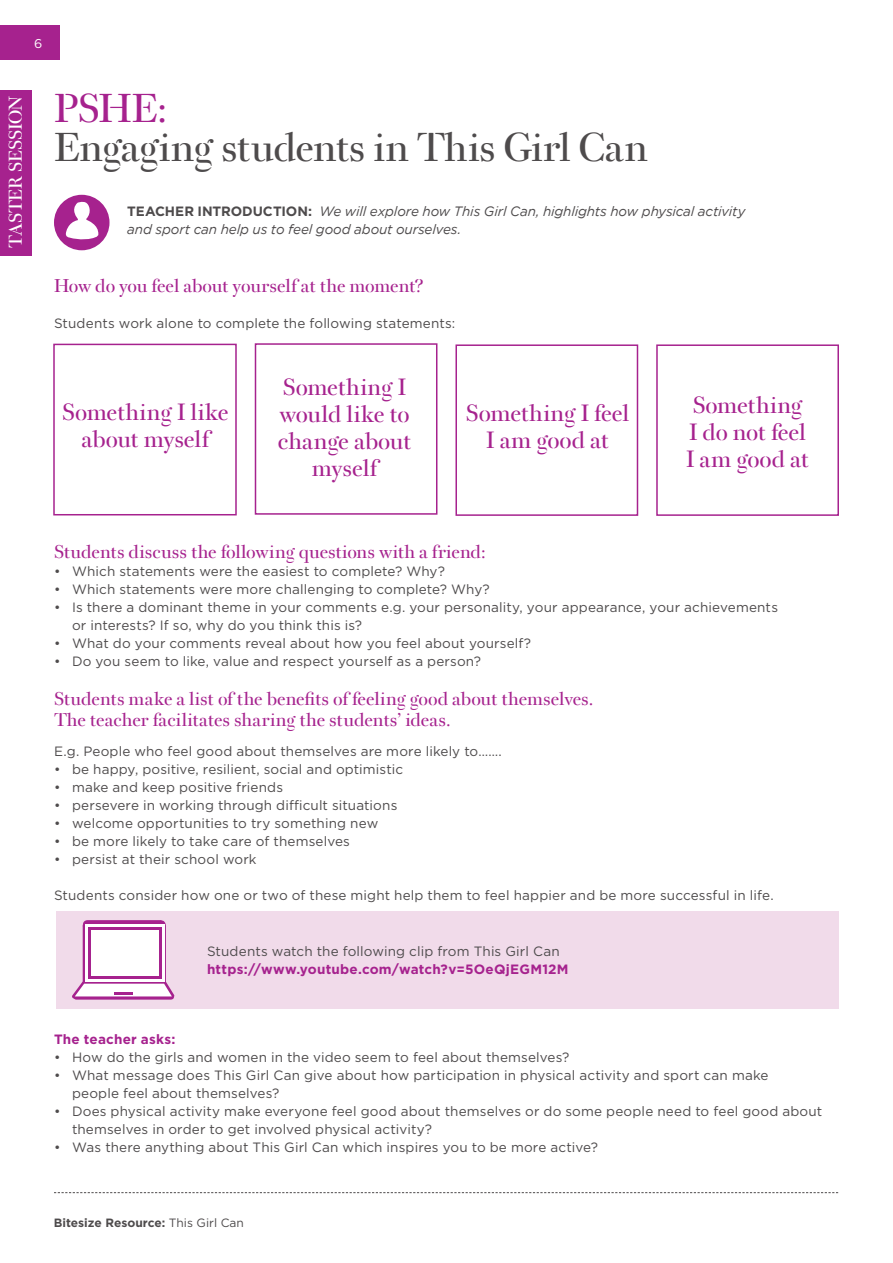
<style>
.page{position:relative;width:893px;height:1263px;background:#fff}
.page>*{position:absolute;margin:0;border:0;box-sizing:border-box;transform-origin:0 0}
.t1{font:36px "Bery Roman";letter-spacing:-.02em;color:#4e4b4c}
.t2{font:36px "Bery Roman";color:#a6228e}
.t3{font:21px/27px "Bery Roman";letter-spacing:-.01em;color:#a6228e;text-align:center}
.t4{font:16.5px/21px "Bery Roman";letter-spacing:-.005em;color:#a6228e}
.t5{font:16.5px "Bery Roman";color:#fff}
.t6{font:13.5px/18px "Gotham Pro";letter-spacing:.01em;color:#4e4b4c}
.t7{font:italic 13.5px/18px "Gotham";letter-spacing:-.01em;color:#4e4b4c}
.t8{font:700 13.5px "Gotham Pro";letter-spacing:.015em;color:#a6228e}
.t9{font:12.75px "Gotham Pro";color:#fff}
.t10{font:700 12px "Gotham Pro";color:#4e4b4c}
.s1{font-family:"Gotham Pro";font-weight:700;font-style:normal}
.s2{font-weight:400}
</style>
<div class="page">
<div style="left:0;top:25px;width:59px;height:34px;background:#a6228e"></div>
<svg style="left:54px;top:1192px;width:784px;height:1px"></svg>
<div style="left:54px;top:195px;width:56px;height:55px;background:#a6228e;border-radius:50%"></div>
<svg style="left:65px;top:201px;width:34px;height:39px"></svg>
<div style="left:53px;top:344px;width:184px;height:171px;border:2px solid #a6228e"></div>
<div style="left:255px;top:343px;width:182px;height:172px;border:2px solid #a6228e"></div>
<div style="left:455px;top:344px;width:183px;height:172px;border:2px solid #a6228e"></div>
<div style="left:656px;top:344px;width:183px;height:172px;border:2px solid #a6228e"></div>
<div style="left:0;top:90px;width:32px;height:165px;background:#a6228e"></div>
<div style="left:56px;top:911px;width:783px;height:97px;background:#f1dbea"></div>
<svg style="left:72px;top:920px;width:103px;height:79px"></svg>
<div style="left:85px;top:924px;width:79px;height:57px;background:#fff"></div>
<svg style="left:88px;top:927px;width:74px;height:52px"></svg>
<div style="left:91px;top:930px;width:67px;height:45px;background:#fff"></div>
<p class="t9" style="left:34px;top:36px;width:10px">6</p>
<p class="t5" style="left:5px;top:248px;width:155px;rotate:-90deg">taster session</p>
<h1 class="t2" style="left:54px;top:84px;width:116px">PSHE:</h1>
<h1 class="t1" style="left:54px;top:123px;width:596px">Engaging students in This Girl Can</h1>
<p class="t7" style="left:127px;top:202px;width:620px"><span class="s1">TEACHER INTRODUCTION:</span> We will explore how This Girl Can, highlights how physical activity and sport can help us to feel good about ourselves.</p>
<p class="t4" style="left:54px;top:275px;width:371px">How do you feel about yourself at the moment?</p>
<p class="t6" style="left:54px;top:314px;width:403px">Students work alone to complete the following statements:</p>
<h2 class="t3" style="left:278px;top:373px;width:135px">Something I would like to change about myself</h2>
<h2 class="t3" style="left:62px;top:398px;width:168px">Something I like about myself</h2>
<h2 class="t3" style="left:466px;top:399px;width:165px">Something I feel<br>I am good at</h2>
<h2 class="t3" style="left:686px;top:392px;width:125px">Something<br>I do not feel<br>I am good at</h2>
<p class="t4" style="left:54px;top:541px;width:434px">Students discuss the following questions with a friend:</p>
<p class="t6" style="left:54px;top:562px;width:392px">• Which statements were the easiest to complete? Why?</p>
<p class="t6" style="left:54px;top:580px;width:437px">• Which statements were more challenging to complete? Why?</p>
<p class="t6" style="left:72px;top:598px;width:707px;text-indent:-18px">• Is there a dominant theme in your comments e.g. your personality, your appearance, your achievements or interests? If so, why do you think this is?</p>
<p class="t6" style="left:54px;top:634px;width:479px">• What do your comments reveal about how you feel about yourself?</p>
<p class="t6" style="left:54px;top:652px;width:429px">• Do you seem to like, value and respect yourself as a person?</p>
<p class="t4" style="left:54px;top:688px;width:541px">Students make a list of the benefits of feeling good about themselves.<br>The teacher facilitates sharing the students’ ideas.</p>
<p class="t6" style="left:54px;top:742px;width:449px">E.g. People who feel good about themselves are more likely to…….</p>
<p class="t6" style="left:54px;top:760px;width:351px">• be happy, positive, resilient, social and optimistic</p>
<p class="t6" style="left:54px;top:778px;width:231px">• make and keep positive friends</p>
<p class="t6" style="left:54px;top:796px;width:345px">• persevere in working through difficult situations</p>
<p class="t6" style="left:54px;top:814px;width:326px">• welcome opportunities to try something new</p>
<p class="t6" style="left:54px;top:832px;width:297px">• be more likely to take care of themselves</p>
<p class="t6" style="left:54px;top:850px;width:204px">• persist at their school work</p>
<p class="t6" style="left:54px;top:886px;width:721px">Students consider how one or two of these might help them to feel happier and be more successful in life.</p>
<p class="t6" style="left:207px;top:942px;width:354px">Students watch the following clip from This Girl Can</p>
<p class="t8" style="left:207px;top:961px;width:363px">https://www.youtube.com/watch?v=5OeQjEGM12M</p>
<p class="t8" style="left:54px;top:1031px;width:123px">The teacher asks:</p>
<p class="t6" style="left:54px;top:1048px;width:517px">• How do the girls and women in the video seem to feel about themselves?</p>
<p class="t6" style="left:72px;top:1066px;width:698px;text-indent:-18px">• What message does This Girl Can give about how participation in physical activity and sport can make people feel about themselves?</p>
<p class="t6" style="left:72px;top:1102px;width:752px;text-indent:-18px">• Does physical activity make everyone feel good about themselves or do some people need to feel good about themselves in order to get involved physical activity?</p>
<p class="t6" style="left:54px;top:1138px;width:545px">• Was there anything about This Girl Can which inspires you to be more active?</p>
<p class="t10" style="left:54px;top:1215px;width:192px">Bitesize Resource: <span class="s2">This Girl Can</span></p>
</div>
